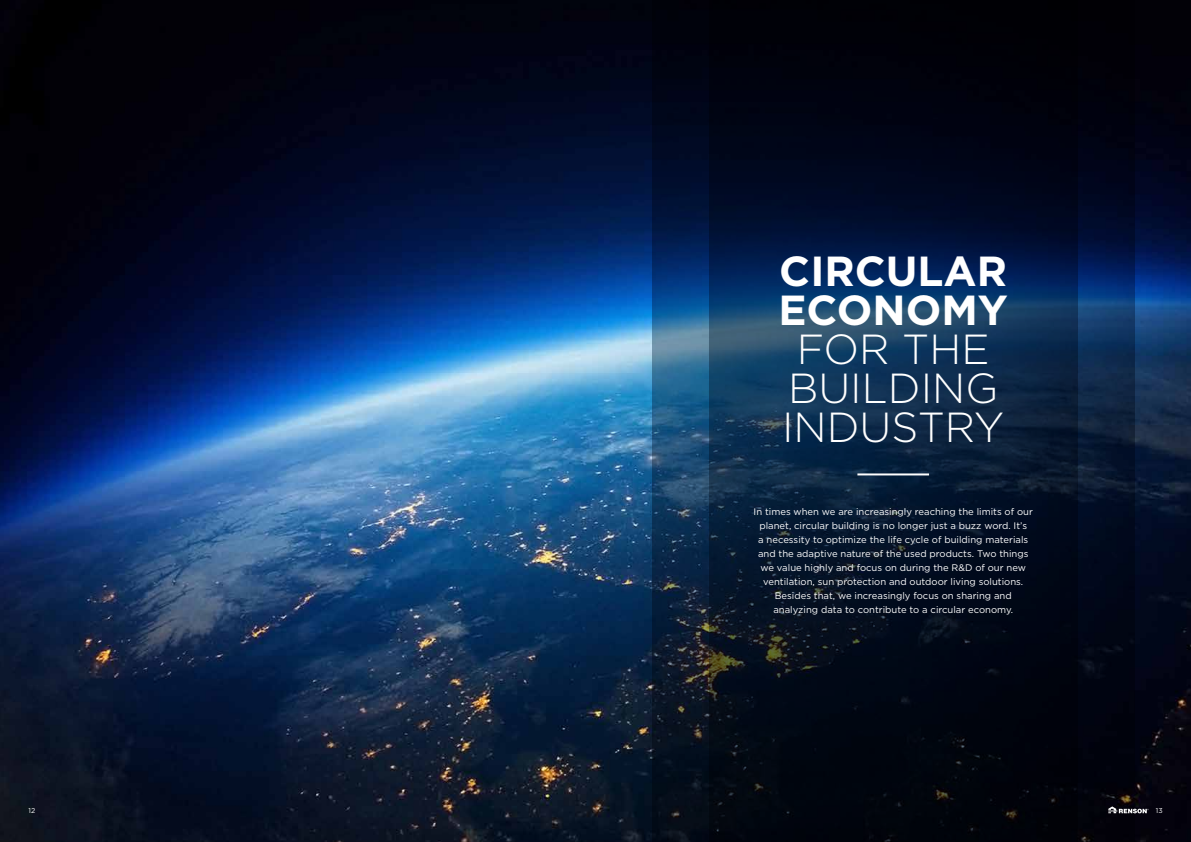
<style>
.page{position:relative;width:1191px;height:842px;background:#fff}
.page>*{position:absolute;margin:0;border:0;box-sizing:border-box;transform-origin:0 0}
.t1{font:300 42px/39px "Gotham";color:#fff;text-align:center}
.t2{font:700 42px/39px "Gotham";color:#fff}
.t3{font:9.5px/14px "Gotham";color:#fff;text-align:center}
.t4{font:7px "Gotham";color:#fff}
</style>
<div class="page">
<img style="left:0;top:0;width:1191px;height:842px">
<svg style="left:652px;top:0;width:482px;height:842px;background:#0a1c36"></svg>
<svg style="left:709px;top:0;width:368px;height:842px;background:#051429"></svg>
<hr style="left:857px;top:473px;width:72px;height:2px;background:#fff">
<svg style="left:1108px;top:806px;width:40px;height:7px"></svg>
<h1 class="t2" style="left:778px;top:250px;width:231px">CIRCULAR<br>ECONOMY</h1>
<h1 class="t1" style="left:782px;top:329px;width:224px">FOR THE<br>BUILDING<br>INDUSTRY</h1>
<p class="t3" style="left:753px;top:504px;width:281px">In times when we are increasingly reaching the limits of our planet, circular building is no longer just a buzz word. It’s<br>a necessity to optimize the life cycle of building materials and the adaptive nature of the used products. Two things we value highly and focus on during the R&amp;D of our new ventilation, sun protection and outdoor living solutions.<br>Besides that, we increasingly focus on sharing and analyzing data to contribute to a circular economy.</p>
<p class="t4" style="left:28px;top:806px;width:8px">12</p>
<p class="t4" style="left:1155px;top:806px;width:8px">13</p>
</div>
